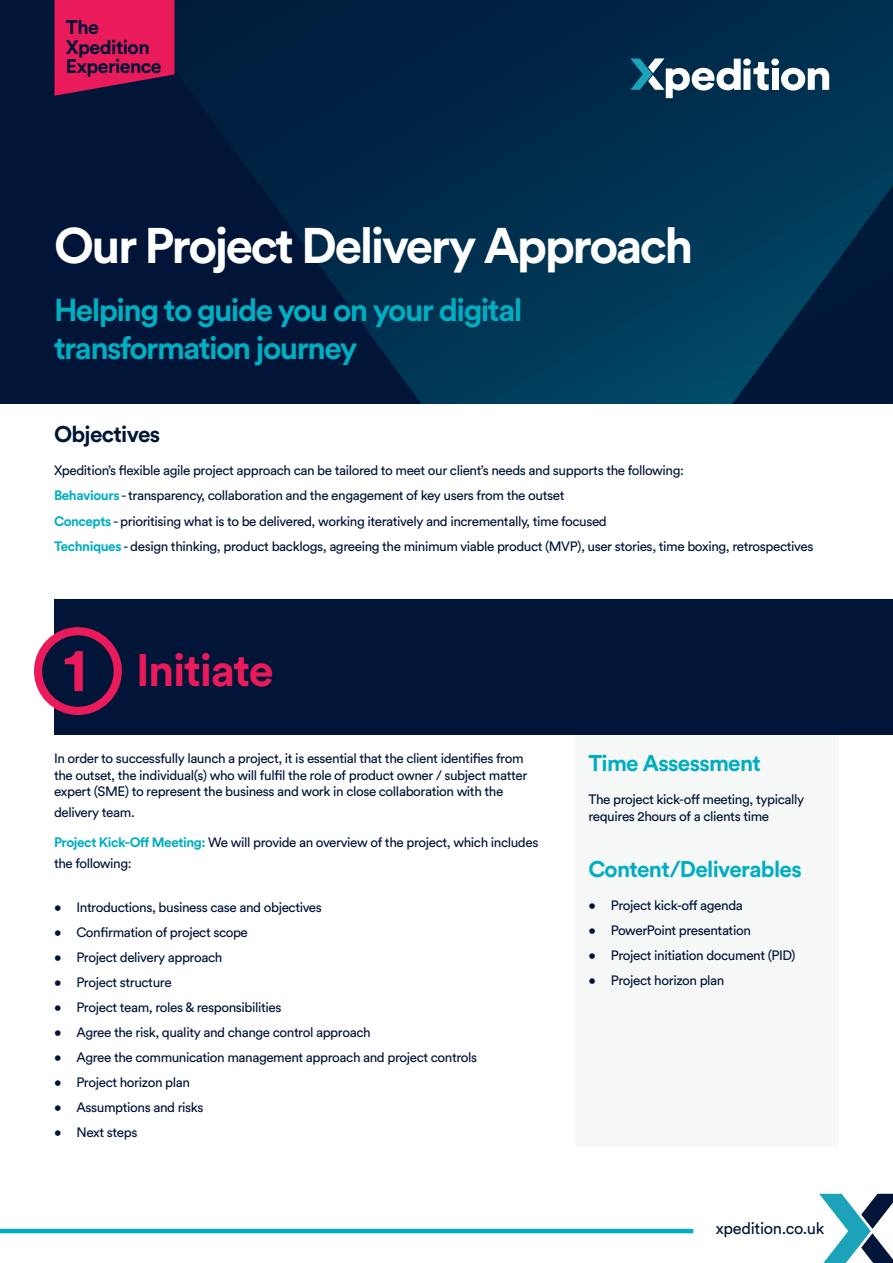
<style>
.page{position:relative;width:893px;height:1263px;background:#fff}
.page>*{position:absolute;margin:0;border:0;box-sizing:border-box;transform-origin:0 0}
.Cover_headline{font:700 61.5px "Circular Std";color:#ea1b5a}
.Cover_headline-2{font:700 49.5px "Circular Std";letter-spacing:-.05em;color:#fff}
.Sub_heading{font:700 45px "Circular Std";letter-spacing:-.03em;color:#ea1b5a}
.Cover_headline-3{font:700 31.5px/37.5px "Circular Std";letter-spacing:-.05em;color:#00adc1}
.Sub_heading-2{font:700 22.5px "Circular Std";letter-spacing:-.03em;color:#00adc1}
.Sub_heading-3{font:700 22.5px "Circular Std";letter-spacing:-.03em;color:#001537}
.Sub_heading-4{font:700 19.5px/19.5px "Circular Std";letter-spacing:-.03em;color:#001537}
.t1{font:16.35px "Circular Std";letter-spacing:-.02em;color:#001537}
.Sub_heading-5{font:13.5px/16.5px "Circular Std";letter-spacing:-.03em;color:#001537}
.s1{font-weight:700;color:#00adc1}
</style>
<div class="page">
<svg style="left:819px;top:1194px;width:74px;height:69px"></svg>
<hr style="left:0;top:1229px;width:693px;height:4px;background:#00adc1">
<div style="left:575px;top:735px;width:264px;height:411px;background:#f6f8f7"></div>
<div style="left:0;top:0;width:893px;height:404px;background:#001537"></div>
<svg style="left:219px;top:0;width:674px;height:404px"></svg>
<svg style="left:732px;top:185px;width:161px;height:219px"></svg>
<div style="left:54px;top:599px;width:839px;height:136px;background:#001537"></div>
<div style="left:38px;top:631px;width:80px;height:80px;background:#001537;border-radius:50%"></div>
<div style="left:34px;top:627px;width:88px;height:88px;border:8px solid #ea1b5a;border-radius:50%"></div>
<div style="left:771px;top:59px;width:8px;height:7px;background:#fff;border-radius:50%"></div>
<div style="left:772px;top:68px;width:6px;height:22px;background:#fff"></div>
<svg style="left:781px;top:68px;width:48px;height:23px"></svg>
<svg style="left:630px;top:58px;width:139px;height:40px"></svg>
<svg style="left:54px;top:0;width:121px;height:96px"></svg>
<p class="Sub_heading-4" style="left:66px;top:17px;width:97px">The<br>Xpedition<br>Experience</p>
<p class="Cover_headline-2" style="left:54px;top:214px;width:641px">Our Project Delivery Approach</p>
<p class="Cover_headline-3" style="left:54px;top:291px;width:470px">Helping to guide you on your digital transformation journey</p>
<p class="Sub_heading-3" style="left:54px;top:419px;width:108px">Objectives</p>
<p class="Sub_heading-5" style="left:54px;top:462px;width:632px">Xpedition’s flexible agile project approach can be tailored to meet our client’s needs and supports the following:</p>
<p class="Sub_heading-5" style="left:54px;top:487px;width:512px"><span class="s1">Behaviours</span> - transparency, collaboration and the engagement of key users from the outset</p>
<p class="Sub_heading-5" style="left:54px;top:512px;width:554px"><span class="s1">Concepts</span> - prioritising what is to be delivered, working iteratively and incrementally, time focused</p>
<p class="Sub_heading-5" style="left:54px;top:537px;width:761px"><span class="s1">Techniques</span> - design thinking, product backlogs, agreeing the minimum viable product (MVP), user stories, time boxing, retrospectives</p>
<p class="Cover_headline" style="left:63px;top:630px;width:26px">1</p>
<p class="Sub_heading" style="left:136px;top:641px;width:139px">Initiate</p>
<p class="Sub_heading-5" style="left:54px;top:750px;width:475px">In order to successfully launch a project, it is essential that the client identifies from the outset, the individual(s) who will fulfil the role of product owner / subject matter expert (SME) to represent the business and work in close collaboration with the</p>
<p class="Sub_heading-5" style="left:54px;top:804px;width:82px">delivery team.</p>
<p class="Sub_heading-5" style="left:54px;top:831px;width:486px;line-height:21px"><span class="s1">Project Kick-Off Meeting:</span> We will provide an overview of the project, which includes the following:</p>
<p class="Sub_heading-5" style="left:54px;top:899px;width:269px">• Introductions, business case and objectives</p>
<p class="Sub_heading-5" style="left:54px;top:924px;width:195px">• Confirmation of project scope</p>
<p class="Sub_heading-5" style="left:54px;top:949px;width:170px">• Project delivery approach</p>
<p class="Sub_heading-5" style="left:54px;top:974px;width:119px">• Project structure</p>
<p class="Sub_heading-5" style="left:54px;top:999px;width:229px">• Project team, roles &amp; responsibilities</p>
<p class="Sub_heading-5" style="left:54px;top:1024px;width:318px">• Agree the risk, quality and change control approach</p>
<p class="Sub_heading-5" style="left:54px;top:1049px;width:425px">• Agree the communication management approach and project controls</p>
<p class="Sub_heading-5" style="left:54px;top:1074px;width:138px">• Project horizon plan</p>
<p class="Sub_heading-5" style="left:54px;top:1099px;width:151px">• Assumptions and risks</p>
<p class="Sub_heading-5" style="left:54px;top:1124px;width:85px">• Next steps</p>
<p class="Sub_heading-2" style="left:588px;top:748px;width:174px">Time Assessment</p>
<p class="Sub_heading-5" style="left:588px;top:791px;width:217px">The project kick-off meeting, typically requires 2hours of a clients time</p>
<p class="Sub_heading-2" style="left:588px;top:854px;width:215px">Content/Deliverables</p>
<p class="Sub_heading-5" style="left:588px;top:897px;width:156px">• Project kick-off agenda</p>
<p class="Sub_heading-5" style="left:588px;top:922px;width:164px">• PowerPoint presentation</p>
<p class="Sub_heading-5" style="left:588px;top:947px;width:209px">• Project initiation document (PID)</p>
<p class="Sub_heading-5" style="left:588px;top:972px;width:138px">• Project horizon plan</p>
<p class="t1" style="left:716px;top:1218px;width:110px">xpedition.co.uk</p>
</div>
